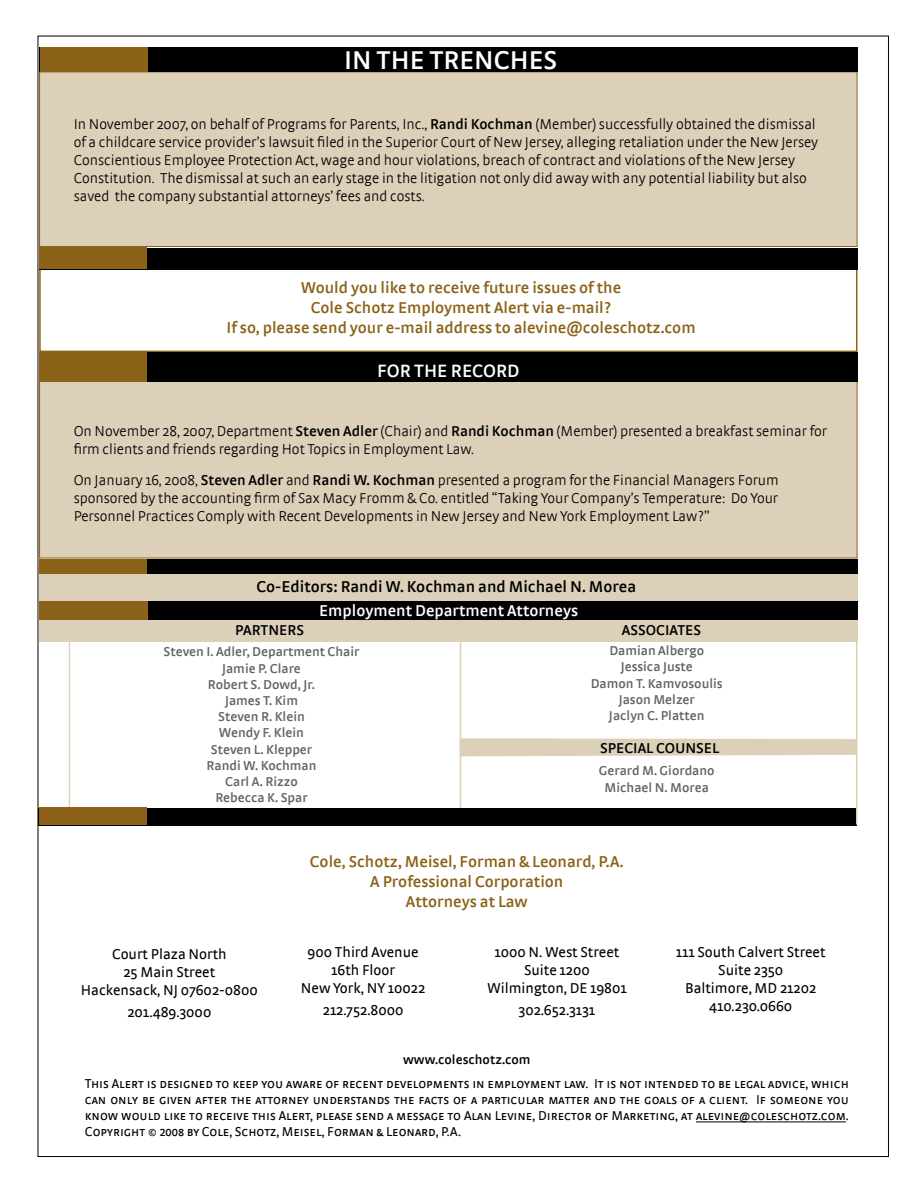
<style>
.page{position:relative;width:918px;height:1188px;background:#fff}
.page>*{position:absolute;margin:0;border:0;box-sizing:border-box;transform-origin:0 0}
.heading_1{font:600 27px "Strada";color:#fff}
.heading_1-2{font:600 18.75px "Strada";color:#fff}
.t1{font:600 16.5px/19.8px "Strada";color:#8b6217;text-align:center}
.t2{font:600 16.5px "Strada";color:#000}
.heading_1-3{font:600 16.5px "Strada";color:#fff}
.Strada_light_body_text{font:300 15px/18px "Strada";color:#000}
.strada_light_body_text{font:300 15px/18px "Strada";color:#000}
.t3{font:15px/18px "Strada";color:#000;text-align:center}
.t4{font:600 15px "Strada";color:#000}
.t5{font:13.5px/16.2px "Strada SC";color:#000;text-align:justify}
.t6{font:600 13.5px/16.2px "Strada";color:#636363;text-align:center}
.t7{font:600 13.5px "Strada";color:#000}
.s1{font-weight:600}
</style>
<div class="page">
<hr style="left:696px;top:1122px;width:150px;height:1px;background:#000">
<div style="left:40px;top:381px;width:817px;height:177px;background:#dcd0b9"></div>
<div style="left:39px;top:559px;width:818px;height:17px;background:#000"></div>
<div style="left:39px;top:559px;width:108px;height:17px;background:#8b6217"></div>
<hr style="left:69px;top:637px;width:1px;height:175px;background:#dcd0b9">
<hr style="left:460px;top:637px;width:1px;height:175px;background:#dcd0b9">
<div style="left:39px;top:575px;width:818px;height:67px;background:#dcd0b9"></div>
<div style="left:40px;top:72px;width:817px;height:174px;background:#dcd0b9"></div>
<div style="left:39px;top:72px;width:818px;height:175px;border:1px solid #8b6217"></div>
<div style="left:39px;top:47px;width:818px;height:25px;background:#000"></div>
<div style="left:40px;top:47px;width:108px;height:25px;background:#8b6217"></div>
<div style="left:39px;top:267px;width:818px;height:85px;border:2px solid #8b6217"></div>
<div style="left:39px;top:248px;width:818px;height:21px;background:#000"></div>
<div style="left:39px;top:247px;width:108px;height:22px;background:#8b6217"></div>
<div style="left:39px;top:808px;width:818px;height:18px;background:#000"></div>
<div style="left:39px;top:808px;width:108px;height:17px;background:#8b6217"></div>
<div style="left:40px;top:601px;width:817px;height:18px;background:#000"></div>
<div style="left:39px;top:601px;width:108px;height:18px;background:#8b6217"></div>
<div style="left:39px;top:352px;width:818px;height:30px;background:#000"></div>
<div style="left:39px;top:352px;width:108px;height:30px;background:#8b6217"></div>
<hr style="left:856px;top:641px;width:1px;height:183px;background:#dcd0b9">
<svg style="left:461px;top:738px;width:395px;height:18px"></svg>
<p class="heading_1" style="left:344px;top:45px;width:215px">IN THE TRENCHES</p>
<p class="Strada_light_body_text" style="left:74px;top:115px;width:746px">In November 2007, on behalf of Programs for Parents, Inc., <span class="s1">Randi Kochman</span> (Member) successfully obtained the dismissal of a childcare service provider’s lawsuit filed in the Superior Court of New Jersey, alleging retaliation under the New Jersey Conscientious Employee Protection Act, wage and hour violations, breach of contract and violations of the New Jersey Constitution. The dismissal at such an early stage in the litigation not only did away with any potential liability but also saved the company substantial attorneys’ fees and costs.</p>
<p class="t1" style="left:226px;top:277px;width:471px">Would you like to receive future issues of the<br>Cole Schotz Employment Alert via e-mail?<br>If so, please send your e-mail address to alevine@coleschotz.com</p>
<p class="heading_1-2" style="left:377px;top:360px;width:144px">FOR THE RECORD</p>
<p class="strada_light_body_text" style="left:74px;top:421px;width:755px">On November 28, 2007, Department <span class="s1">Steven Adler</span> (Chair) and <span class="s1">Randi Kochman</span> (Member) presented a breakfast seminar for firm clients and friends regarding Hot Topics in Employment Law.</p>
<p class="strada_light_body_text" style="left:74px;top:471px;width:707px;text-align:justify">On January 16, 2008, <span class="s1">Steven Adler</span> and <span class="s1">Randi W. Kochman</span> presented a program for the Financial Managers Forum sponsored by the accounting firm of Sax Macy Fromm &amp; Co. entitled “Taking Your Company’s Temperature: Do Your Personnel Practices Comply with Recent Developments in New Jersey and New York Employment Law?”</p>
<p class="t2" style="left:256px;top:577px;width:381px">Co-Editors: Randi W. Kochman and Michael N. Morea</p>
<p class="heading_1-3" style="left:319px;top:601px;width:260px">Employment Department Attorneys</p>
<p class="t4" style="left:235px;top:621px;width:70px">PARTNERS</p>
<p class="t4" style="left:622px;top:621px;width:81px">ASSOCIATES</p>
<p class="t6" style="left:164px;top:643px;width:197px">Steven I. Adler, Department Chair</p>
<p class="t6" style="left:222px;top:660px;width:80px">Jamie P. Clare</p>
<p class="t6" style="left:208px;top:676px;width:109px">Robert S. Dowd, Jr.</p>
<p class="t6" style="left:225px;top:692px;width:75px">James T. Kim</p>
<p class="t6" style="left:218px;top:708px;width:88px">Steven R. Klein</p>
<p class="t6" style="left:219px;top:724px;width:87px">Wendy F. Klein</p>
<p class="t6" style="left:211px;top:741px;width:103px">Steven L. Klepper</p>
<p class="t6" style="left:206px;top:757px;width:112px">Randi W. Kochman</p>
<p class="t6" style="left:225px;top:773px;width:74px">Carl A. Rizzo</p>
<p class="t6" style="left:215px;top:789px;width:94px">Rebecca K. Spar</p>
<p class="t6" style="left:609px;top:642px;width:96px">Damian Albergo</p>
<p class="t6" style="left:621px;top:659px;width:74px">Jessica Juste</p>
<p class="t6" style="left:591px;top:675px;width:133px">Damon T. Kamvosoulis</p>
<p class="t6" style="left:619px;top:691px;width:78px">Jason Melzer</p>
<p class="t6" style="left:609px;top:707px;width:97px">Jaclyn C. Platten</p>
<p class="t4" style="left:600px;top:739px;width:121px">SPECIAL COUNSEL</p>
<p class="t6" style="left:599px;top:762px;width:117px">Gerard M. Giordano<br>Michael N. Morea</p>
<p class="t3" style="left:112px;top:945px;width:116px">Court Plaza North</p>
<p class="t3" style="left:123px;top:963px;width:93px">25 Main Street</p>
<p class="t3" style="left:81px;top:979px;width:179px;line-height:21.6px">Hackensack, NJ 07602-0800<br>201.489.3000</p>
<p class="t1" style="left:310px;top:851px;width:315px">Cole, Schotz, Meisel, Forman &amp; Leonard, P.A.</p>
<p class="t1" style="left:370px;top:871px;width:195px">A Professional Corporation</p>
<p class="t1" style="left:406px;top:891px;width:123px">Attorneys at Law</p>
<p class="t3" style="left:308px;top:943px;width:112px">900 Third Avenue<br>16th Floor</p>
<p class="t3" style="left:301px;top:979px;width:126px">New York, NY 10022</p>
<p class="t3" style="left:323px;top:1001px;width:82px">212.752.8000</p>
<p class="t3" style="left:494px;top:943px;width:126px">1000 N. West Street<br>Suite 1200</p>
<p class="t3" style="left:487px;top:979px;width:141px">Wilmington, DE 19801</p>
<p class="t3" style="left:519px;top:1001px;width:78px">302.652.3131</p>
<p class="t7" style="left:403px;top:1052px;width:129px">www.coleschotz.com</p>
<p class="t3" style="left:676px;top:943px;width:151px">111 South Calvert Street<br>Suite 2350<br>Baltimore, MD 21202<br>410.230.0660</p>
<p class="t5" style="left:85px;top:1075px;width:766px">This Alert is designed to keep you aware of recent developments in employment law. It is not intended to be legal advice, which can only be given after the attorney understands the facts of a particular matter and the goals of a client. If someone you know would like to receive this Alert, please send a message to Alan Levine, Director of Marketing, at alevine@coleschotz.com.<br>Copyright © 2008 by Cole, Schotz, Meisel, Forman &amp; Leonard, P.A.</p>
</div>
